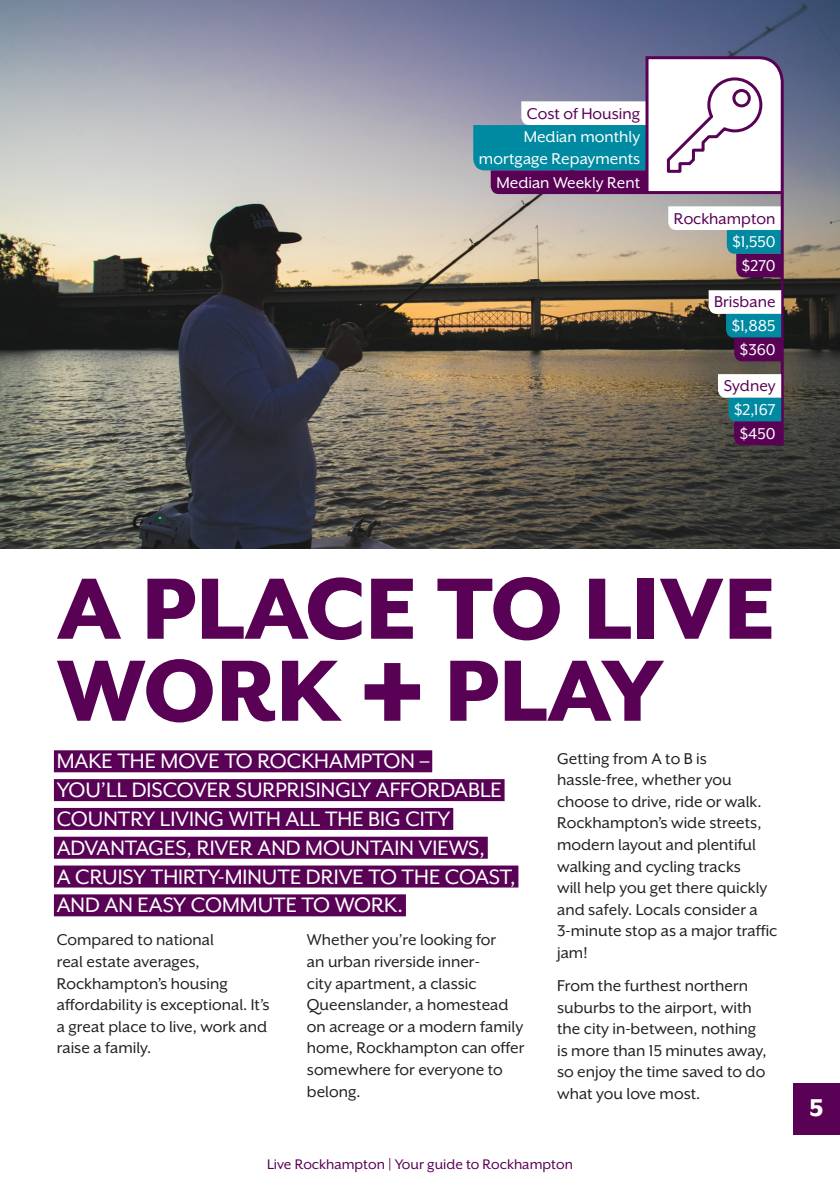
<style>
.page{position:relative;width:840px;height:1191px;background:#fff}
.page>*{position:absolute;margin:0;border:0;box-sizing:border-box;transform-origin:0 0}
.Heading_1{font:800 100px/82px "Mr Eaves XL San OT";color:#590155}
.t1{font:800 28px "Mr Eaves XL San OT";color:#fff}
.Paragraph_Style_2{font:24px "Mr Eaves XL San OT";letter-spacing:.085em;color:#fff}
.Body{font:18px/21.6px "Mr Eaves XL San OT";color:#231f20}
.Infographic_Line_2{font:18px/21.6px "Mr Eaves XL San OT";color:#fff;text-align:right}
.Infographic{font:18px "Mr Eaves XL San OT";color:#590155}
.t2{font:16px "Mr Eaves XL San OT";color:#590155}
.s1{font-family:"Museo Slab";font-weight:400}
</style>
<div class="page">
<img style="left:0;top:0;width:839px;height:549px">
<div style="left:54px;top:750px;width:378px;height:22px;background:#590155"></div>
<div style="left:54px;top:779px;width:450px;height:22px;background:#590155"></div>
<div style="left:54px;top:808px;width:399px;height:22px;background:#590155"></div>
<div style="left:54px;top:836px;width:433px;height:22px;background:#590155"></div>
<div style="left:54px;top:865px;width:464px;height:22px;background:#590155"></div>
<div style="left:54px;top:894px;width:351px;height:22px;background:#590155"></div>
<svg style="left:668px;top:206px;width:112px;height:71px"></svg>
<hr style="left:780px;top:193px;width:3px;height:252px;background:#590155">
<svg style="left:708px;top:290px;width:72px;height:71px"></svg>
<svg style="left:717px;top:374px;width:63px;height:71px"></svg>
<svg style="left:473px;top:55px;width:311px;height:140px"></svg>
<div style="left:792px;top:1083px;width:47px;height:51px;background:#590155"></div>
<p class="Infographic" style="left:526px;top:104px;width:115px">Cost of Housing</p>
<p class="Infographic_Line_2" style="left:478px;top:126px;width:163px">Median monthly mortgage Repayments</p>
<p class="Infographic_Line_2" style="left:496px;top:171px;width:145px">Median Weekly Rent</p>
<p class="Infographic" style="left:673px;top:209px;width:103px">Rockhampton</p>
<p class="Infographic_Line_2" style="left:732px;top:231px;width:45px">$1,550</p>
<p class="Infographic_Line_2" style="left:741px;top:255px;width:35px">$270</p>
<p class="Infographic" style="left:714px;top:293px;width:63px">Brisbane</p>
<p class="Infographic_Line_2" style="left:731px;top:315px;width:45px">$1,885</p>
<p class="Infographic_Line_2" style="left:739px;top:339px;width:37px">$360</p>
<p class="Infographic" style="left:723px;top:377px;width:53px">Sydney</p>
<p class="Infographic_Line_2" style="left:733px;top:399px;width:43px">$2,167</p>
<p class="Infographic_Line_2" style="left:739px;top:422px;width:37px">$450</p>
<p class="Heading_1" style="left:57px;top:568px;width:719px">A PLACE TO LIVE<br>WORK <span class="s1">+</span> PLAY</p>
<p class="Paragraph_Style_2" style="left:57px;top:749px;width:374px">MAKE THE MOVE TO ROCKHAMPTON –</p>
<p class="Paragraph_Style_2" style="left:57px;top:778px;width:446px">YOU’LL DISCOVER SURPRISINGLY AFFORDABLE</p>
<p class="Paragraph_Style_2" style="left:57px;top:806px;width:393px">COUNTRY LIVING WITH ALL THE BIG CITY</p>
<p class="Paragraph_Style_2" style="left:57px;top:835px;width:429px">ADVANTAGES, RIVER AND MOUNTAIN VIEWS,</p>
<p class="Paragraph_Style_2" style="left:57px;top:864px;width:460px">A CRUISY THIRTY-MINUTE DRIVE TO THE COAST,</p>
<p class="Paragraph_Style_2" style="left:57px;top:893px;width:347px">AND AN EASY COMMUTE TO WORK.</p>
<p class="Body" style="left:57px;top:929px;width:214px">Compared to national<br>real estate averages,<br>Rockhampton’s housing affordability is exceptional. It’s a great place to live, work and raise a family.</p>
<p class="Body" style="left:307px;top:929px;width:219px">Whether you’re looking for<br>an urban riverside inner-<br>city apartment, a classic<br>Queenslander, a homestead on acreage or a modern family home, Rockhampton can offer somewhere for everyone to belong.</p>
<p class="Body" style="left:556px;top:747px;width:222px">Getting from A to B is hassle-free, whether you choose to drive, ride or walk.<br>Rockhampton’s wide streets, modern layout and plentiful walking and cycling tracks<br>will help you get there quickly and safely. Locals consider a<br>3-minute stop as a major traffic jam!</p>
<p class="Body" style="left:556px;top:974px;width:211px">From the furthest northern suburbs to the airport, with the city in-between, nothing is more than 15 minutes away, so enjoy the time saved to do what you love most.</p>
<p class="t2" style="left:267px;top:1156px;width:307px">Live Rockhampton | Your guide to Rockhampton</p>
<h2 class="t1" style="left:809px;top:1093px;width:15px">5</h2>
</div>
